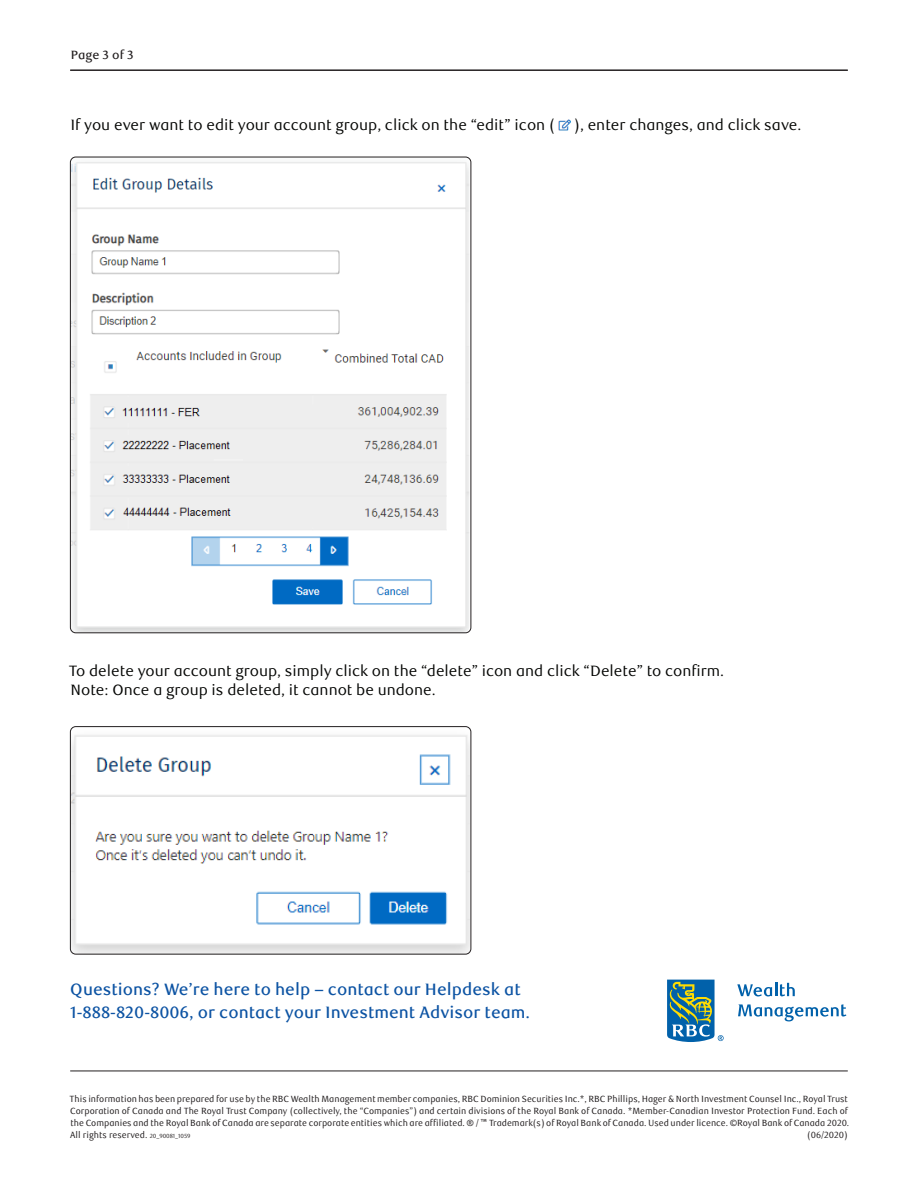
<style>
.page{position:relative;width:918px;height:1188px;background:#fff}
.page>*{position:absolute;margin:0;border:0;box-sizing:border-box;transform-origin:0 0}
._5-Body_Copy{font:500 16.5px "RBC Text";color:#0c53a3}
._5-Body_Copy-2{font:15px "RBC Text";color:#040503}
._14-Page_number{font:500 12px "RBC Text";color:#231f20}
._12-Disclaimer{font:9px/12px "RBC Text Cond";color:#231f20}
.s1{font-size:6px}
</style>
<div class="page">
<hr style="left:70px;top:70px;width:778px;height:1px;background:#231f20">
<img style="left:70px;top:157px;width:399px;height:476px">
<img style="left:70px;top:726px;width:399px;height:228px">
<hr style="left:70px;top:1071px;width:778px;height:1px;background:#231f20">
<svg style="left:667px;top:980px;width:57px;height:62px"></svg>
<svg style="left:737px;top:983px;width:58px;height:13px"></svg>
<svg style="left:738px;top:1004px;width:108px;height:17px"></svg>
<img style="left:558px;top:119px;width:13px;height:12px">
<div style="left:70px;top:726px;width:401px;height:228px;border:1px solid #231f20;border-radius:5px"></div>
<p class="_14-Page_number" style="left:71px;top:47px;width:64px">Page 3 of 3</p>
<p class="_5-Body_Copy-2" style="left:70px;top:116px;width:486px">If you ever want to edit your account group, click on the “edit” icon (</p>
<p class="_5-Body_Copy-2" style="left:574px;top:116px;width:229px">), enter changes, and click save.</p>
<p class="_5-Body_Copy-2" style="left:69px;top:662px;width:657px">To delete your account group, simply click on the “delete” icon and click “Delete” to confirm.</p>
<p class="_5-Body_Copy-2" style="left:70px;top:681px;width:367px">Note: Once a group is deleted, it cannot be undone.</p>
<p class="_5-Body_Copy" style="left:70px;top:980px;width:452px">Questions? We’re here to help – contact our Helpdesk at</p>
<p class="_5-Body_Copy" style="left:70px;top:1002px;width:461px">1-888-820-8006, or contact your Investment Advisor team.</p>
<p class="_12-Disclaimer" style="left:70px;top:1093px;width:781px">This information has been prepared for use by the RBC Wealth Management member companies, RBC Dominion Securities Inc.*, RBC Phillips, Hager &amp; North Investment Counsel Inc., Royal Trust Corporation of Canada and The Royal Trust Company (collectively, the “Companies”) and certain divisions of the Royal Bank of Canada. *Member-Canadian Investor Protection Fund. Each of the Companies and the Royal Bank of Canada are separate corporate entities which are affiliated. ® / ™ Trademark(s) of Royal Bank of Canada. Used under licence. ©Royal Bank of Canada 2020.<br>All rights reserved. <span class="s1">20_90081_1059</span></p>
<p class="_12-Disclaimer" style="left:807px;top:1129px;width:42px">(06/2020)</p>
</div>
